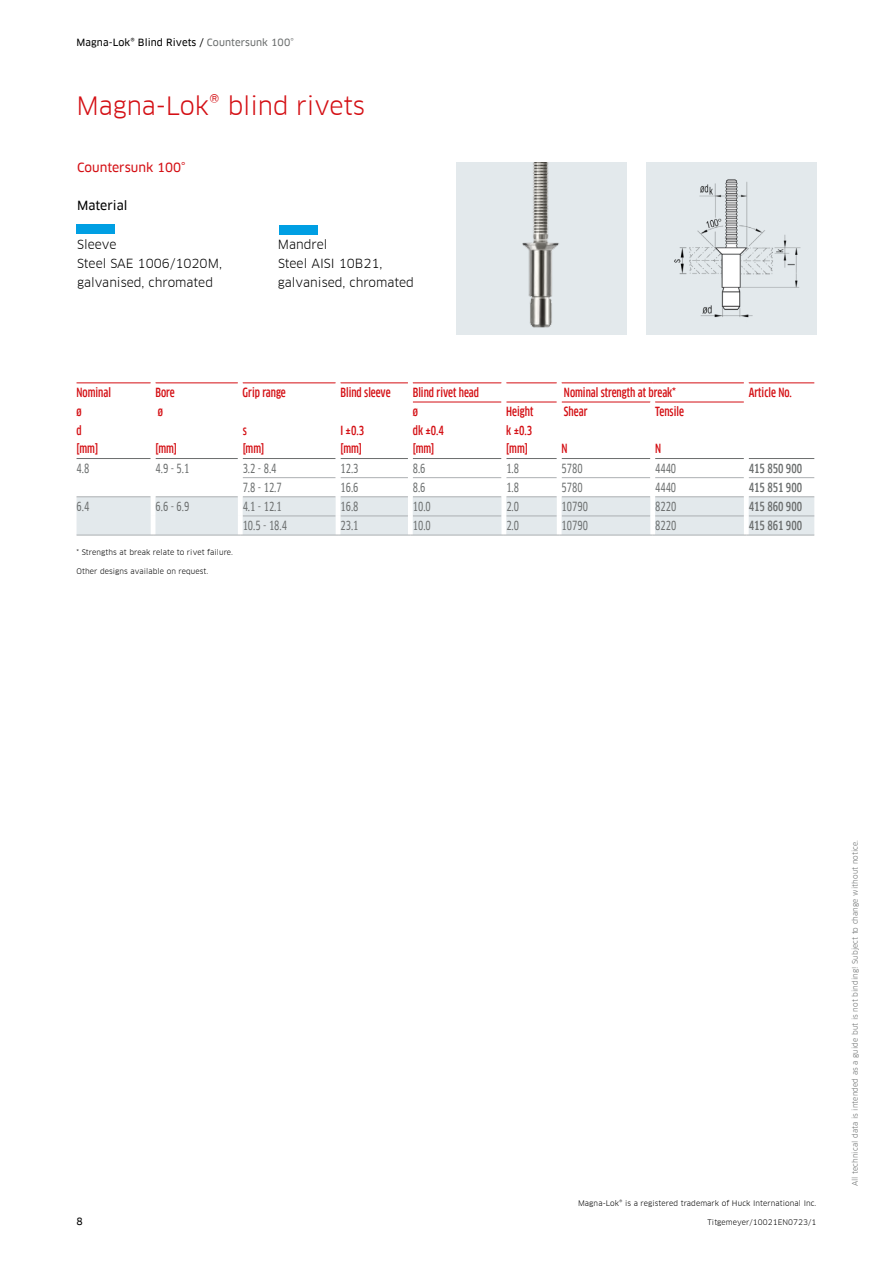
<style>
.page{position:relative;width:893px;height:1263px;background:#fff}
.page>*{position:absolute;margin:0;border:0;box-sizing:border-box;transform-origin:0 0}
.t1{font:24.75px "Clan Offc Pro";letter-spacing:-.005em;color:#d40f14}
.t2{font:500 condensed 12.3px/19.2px "Clan Offc Pro";color:#d40f14}
.t3{font:12.3px "Clan Offc Pro Cond News";color:#6b6e6e}
.t4{font:12.3px "Clan Offc Pro";color:#000}
.t5{font:500 condensed 12.3px "Clan Offc Pro";color:#6b6e6e}
.t6{font:12.3px "Clan Offc Pro News";color:#d40f14}
.t7{font:12.3px "Clan Offc Pro News";color:#000}
.t8{font:9.75px "Clan Offc Pro News";letter-spacing:.01em;color:#000}
.t9{font:7.5px "Clan Offc Pro";letter-spacing:.01em;color:#000}
.t10{font:7.5px "Clan Offc Pro";letter-spacing:.01em;color:#6b6e6e}
.s1{color:#6b6e6e}
</style>
<div class="page">
<div style="left:646px;top:163px;width:170px;height:172px;background:#e3e9ec"></div>
<img style="left:674px;top:179px;width:127px;height:139px">
<img style="left:456px;top:163px;width:171px;height:172px">
<div style="left:77px;top:224px;width:38px;height:10px;background:#009fe3"></div>
<div style="left:279px;top:225px;width:38px;height:9px;background:#009fe3"></div>
<svg style="left:77px;top:497px;width:737px;height:38px;background:#e1e7ea"></svg>
<hr style="left:77px;top:383px;width:74px;height:1px;background:#d40f14">
<hr style="left:155px;top:383px;width:83px;height:1px;background:#d40f14">
<hr style="left:243px;top:383px;width:93px;height:1px;background:#d40f14">
<hr style="left:340px;top:383px;width:68px;height:1px;background:#d40f14">
<hr style="left:413px;top:383px;width:88px;height:1px;background:#d40f14">
<hr style="left:506px;top:383px;width:51px;height:1px;background:#d40f14">
<hr style="left:562px;top:383px;width:91px;height:1px;background:#d40f14">
<hr style="left:653px;top:383px;width:91px;height:1px;background:#d40f14">
<hr style="left:749px;top:383px;width:65px;height:1px;background:#d40f14">
<hr style="left:413px;top:402px;width:88px;height:1px;background:#d40f14">
<hr style="left:506px;top:402px;width:51px;height:1px;background:#d40f14">
<hr style="left:562px;top:402px;width:88px;height:1px;background:#d40f14">
<hr style="left:655px;top:402px;width:89px;height:1px;background:#d40f14">
<hr style="left:77px;top:458px;width:74px;height:1px;background:#6b6e6e">
<hr style="left:155px;top:458px;width:83px;height:1px;background:#6b6e6e">
<hr style="left:243px;top:458px;width:93px;height:1px;background:#6b6e6e">
<hr style="left:340px;top:458px;width:68px;height:1px;background:#6b6e6e">
<hr style="left:413px;top:458px;width:88px;height:1px;background:#6b6e6e">
<hr style="left:506px;top:458px;width:51px;height:1px;background:#6b6e6e">
<hr style="left:562px;top:458px;width:88px;height:1px;background:#6b6e6e">
<hr style="left:655px;top:458px;width:89px;height:1px;background:#6b6e6e">
<hr style="left:749px;top:458px;width:65px;height:1px;background:#6b6e6e">
<hr style="left:243px;top:477px;width:93px;height:1px;background:#acafb2">
<hr style="left:340px;top:477px;width:68px;height:1px;background:#acafb2">
<hr style="left:413px;top:477px;width:88px;height:1px;background:#acafb2">
<hr style="left:506px;top:477px;width:51px;height:1px;background:#acafb2">
<hr style="left:562px;top:477px;width:88px;height:1px;background:#acafb2">
<hr style="left:655px;top:477px;width:89px;height:1px;background:#acafb2">
<hr style="left:749px;top:477px;width:65px;height:1px;background:#acafb2">
<hr style="left:77px;top:496px;width:74px;height:1px;background:#acafb2">
<hr style="left:243px;top:496px;width:93px;height:1px;background:#acafb2">
<hr style="left:340px;top:496px;width:68px;height:1px;background:#acafb2">
<hr style="left:413px;top:496px;width:88px;height:1px;background:#acafb2">
<hr style="left:506px;top:496px;width:51px;height:1px;background:#acafb2">
<hr style="left:562px;top:496px;width:88px;height:1px;background:#acafb2">
<hr style="left:655px;top:496px;width:89px;height:1px;background:#acafb2">
<hr style="left:749px;top:496px;width:65px;height:1px;background:#acafb2">
<hr style="left:243px;top:516px;width:93px;height:1px;background:#acafb2">
<hr style="left:340px;top:516px;width:68px;height:1px;background:#acafb2">
<hr style="left:413px;top:516px;width:88px;height:1px;background:#acafb2">
<hr style="left:506px;top:516px;width:51px;height:1px;background:#acafb2">
<hr style="left:562px;top:516px;width:88px;height:1px;background:#acafb2">
<hr style="left:655px;top:516px;width:89px;height:1px;background:#acafb2">
<hr style="left:749px;top:516px;width:65px;height:1px;background:#acafb2">
<hr style="left:155px;top:496px;width:83px;height:1px;background:#acafb2">
<hr style="left:151px;top:497px;width:4px;height:19px;background:#fff">
<div style="left:238px;top:497px;width:5px;height:19px;background:#fff"></div>
<hr style="left:336px;top:497px;width:4px;height:19px;background:#fff">
<div style="left:408px;top:497px;width:5px;height:19px;background:#fff"></div>
<div style="left:501px;top:497px;width:5px;height:19px;background:#fff"></div>
<div style="left:557px;top:497px;width:5px;height:19px;background:#fff"></div>
<div style="left:650px;top:497px;width:5px;height:19px;background:#fff"></div>
<div style="left:744px;top:497px;width:5px;height:19px;background:#fff"></div>
<hr style="left:151px;top:516px;width:4px;height:19px;background:#fff">
<div style="left:238px;top:516px;width:5px;height:19px;background:#fff"></div>
<hr style="left:336px;top:516px;width:4px;height:19px;background:#fff">
<div style="left:408px;top:516px;width:5px;height:19px;background:#fff"></div>
<div style="left:501px;top:516px;width:5px;height:19px;background:#fff"></div>
<div style="left:557px;top:516px;width:5px;height:19px;background:#fff"></div>
<div style="left:650px;top:516px;width:5px;height:19px;background:#fff"></div>
<div style="left:744px;top:516px;width:5px;height:19px;background:#fff"></div>
<hr style="left:77px;top:535px;width:76px;height:1px;background:#acafb2">
<hr style="left:153px;top:535px;width:87px;height:1px;background:#acafb2">
<hr style="left:240px;top:535px;width:98px;height:1px;background:#acafb2">
<hr style="left:338px;top:535px;width:72px;height:1px;background:#acafb2">
<hr style="left:410px;top:535px;width:94px;height:1px;background:#acafb2">
<hr style="left:504px;top:535px;width:55px;height:1px;background:#acafb2">
<hr style="left:559px;top:535px;width:94px;height:1px;background:#acafb2">
<hr style="left:653px;top:535px;width:93px;height:1px;background:#acafb2">
<hr style="left:746px;top:535px;width:68px;height:1px;background:#acafb2">
<h3 class="t8" style="left:77px;top:37px;width:219px">Magna-Lok® Blind Rivets / <span class="s1">Countersunk 100°</span></h3>
<h1 class="t1" style="left:77px;top:91px;width:290px">Magna-Lok® blind rivets</h1>
<h2 class="t6" style="left:77px;top:160px;width:110px">Countersunk 100°</h2>
<h2 class="t7" style="left:77px;top:199px;width:52px">Material</h2>
<h2 class="t4" style="left:77px;top:237px;width:41px">Sleeve</h2>
<h2 class="t4" style="left:278px;top:237px;width:51px">Mandrel</h2>
<h2 class="t4" style="left:77px;top:256px;width:146px">Steel SAE 1006/1020M,</h2>
<h2 class="t4" style="left:278px;top:256px;width:106px">Steel AISI 10B21,</h2>
<h2 class="t4" style="left:77px;top:275px;width:138px">galvanised, chromated</h2>
<h2 class="t4" style="left:278px;top:275px;width:138px">galvanised, chromated</h2>
<h2 class="t2" style="left:77px;top:383px;width:36px">Nominal</h2>
<h2 class="t2" style="left:155px;top:383px;width:21px">Bore</h2>
<h2 class="t2" style="left:243px;top:383px;width:45px">Grip range</h2>
<h2 class="t2" style="left:340px;top:383px;width:52px">Blind sleeve</h2>
<h2 class="t2" style="left:413px;top:383px;width:68px">Blind rivet head</h2>
<h2 class="t2" style="left:564px;top:383px;width:114px">Nominal strength at break*</h2>
<h2 class="t2" style="left:749px;top:383px;width:45px">Article No.</h2>
<h2 class="t2" style="left:77px;top:402px;width:7px">ø d</h2>
<h2 class="t2" style="left:158px;top:402px;width:7px">ø</h2>
<h2 class="t2" style="left:413px;top:402px;width:33px">ø<br>dk ±0.4</h2>
<h2 class="t2" style="left:506px;top:402px;width:29px">Height k ±0.3</h2>
<h2 class="t2" style="left:564px;top:402px;width:25px">Shear</h2>
<h2 class="t2" style="left:655px;top:402px;width:30px">Tensile</h2>
<h2 class="t2" style="left:243px;top:421px;width:6px">s</h2>
<h2 class="t2" style="left:340px;top:421px;width:25px">I ±0.3</h2>
<h2 class="t2" style="left:77px;top:439px;width:23px">[mm]</h2>
<h2 class="t2" style="left:155px;top:439px;width:23px">[mm]</h2>
<h2 class="t2" style="left:243px;top:439px;width:23px">[mm]</h2>
<h2 class="t2" style="left:340px;top:439px;width:23px">[mm]</h2>
<h2 class="t2" style="left:413px;top:439px;width:23px">[mm]</h2>
<h2 class="t2" style="left:506px;top:439px;width:23px">[mm]</h2>
<h2 class="t2" style="left:562px;top:439px;width:8px">N</h2>
<h2 class="t2" style="left:655px;top:439px;width:8px">N</h2>
<h2 class="t3" style="left:77px;top:461px;width:14px">4.8</h2>
<h2 class="t3" style="left:156px;top:461px;width:35px">4.9 - 5.1</h2>
<h2 class="t3" style="left:243px;top:461px;width:35px">3.2 - 8.4</h2>
<h2 class="t3" style="left:340px;top:461px;width:20px">12.3</h2>
<h2 class="t3" style="left:413px;top:461px;width:14px">8.6</h2>
<h2 class="t3" style="left:506px;top:461px;width:14px">1.8</h2>
<h2 class="t3" style="left:562px;top:461px;width:23px">5780</h2>
<h2 class="t3" style="left:655px;top:461px;width:23px">4440</h2>
<h2 class="t5" style="left:749px;top:461px;width:55px">415 850 900</h2>
<h2 class="t3" style="left:243px;top:480px;width:41px">7.8 - 12.7</h2>
<h2 class="t3" style="left:340px;top:480px;width:20px">16.6</h2>
<h2 class="t3" style="left:413px;top:480px;width:14px">8.6</h2>
<h2 class="t3" style="left:506px;top:480px;width:14px">1.8</h2>
<h2 class="t3" style="left:562px;top:480px;width:23px">5780</h2>
<h2 class="t3" style="left:655px;top:480px;width:23px">4440</h2>
<h2 class="t5" style="left:749px;top:480px;width:55px">415 851 900</h2>
<h2 class="t3" style="left:77px;top:499px;width:14px">6.4</h2>
<h2 class="t3" style="left:156px;top:499px;width:35px">6.6 - 6.9</h2>
<h2 class="t3" style="left:243px;top:499px;width:41px">4.1 - 12.1</h2>
<h2 class="t3" style="left:340px;top:499px;width:20px">16.8</h2>
<h2 class="t3" style="left:413px;top:499px;width:20px">10.0</h2>
<h2 class="t3" style="left:506px;top:499px;width:14px">2.0</h2>
<h2 class="t3" style="left:562px;top:499px;width:28px">10790</h2>
<h2 class="t3" style="left:655px;top:499px;width:23px">8220</h2>
<h2 class="t5" style="left:749px;top:499px;width:55px">415 860 900</h2>
<h2 class="t3" style="left:243px;top:518px;width:46px">10.5 - 18.4</h2>
<h2 class="t3" style="left:340px;top:518px;width:20px">23.1</h2>
<h2 class="t3" style="left:413px;top:518px;width:20px">10.0</h2>
<h2 class="t3" style="left:506px;top:518px;width:14px">2.0</h2>
<h2 class="t3" style="left:562px;top:518px;width:28px">10790</h2>
<h2 class="t3" style="left:655px;top:518px;width:23px">8220</h2>
<h2 class="t5" style="left:749px;top:518px;width:55px">415 861 900</h2>
<p class="t9" style="left:77px;top:548px;width:158px">* Strengths at break relate to rivet failure.</p>
<p class="t9" style="left:77px;top:567px;width:133px">Other designs available on request.</p>
<p class="t9" style="left:578px;top:1198px;width:240px">Magna-Lok® is a registered trademark of Huck International Inc.</p>
<h3 class="t8" style="left:77px;top:1215px;width:8px">8</h3>
<p class="t9" style="left:707px;top:1217px;width:110px">Titgemeyer/10021EN0723/1</p>
<p class="t10" style="left:850px;top:1186px;width:348px;rotate:-90deg">All technical data is intended as a guide but is not binding! Subject to change without notice.</p>
</div>
